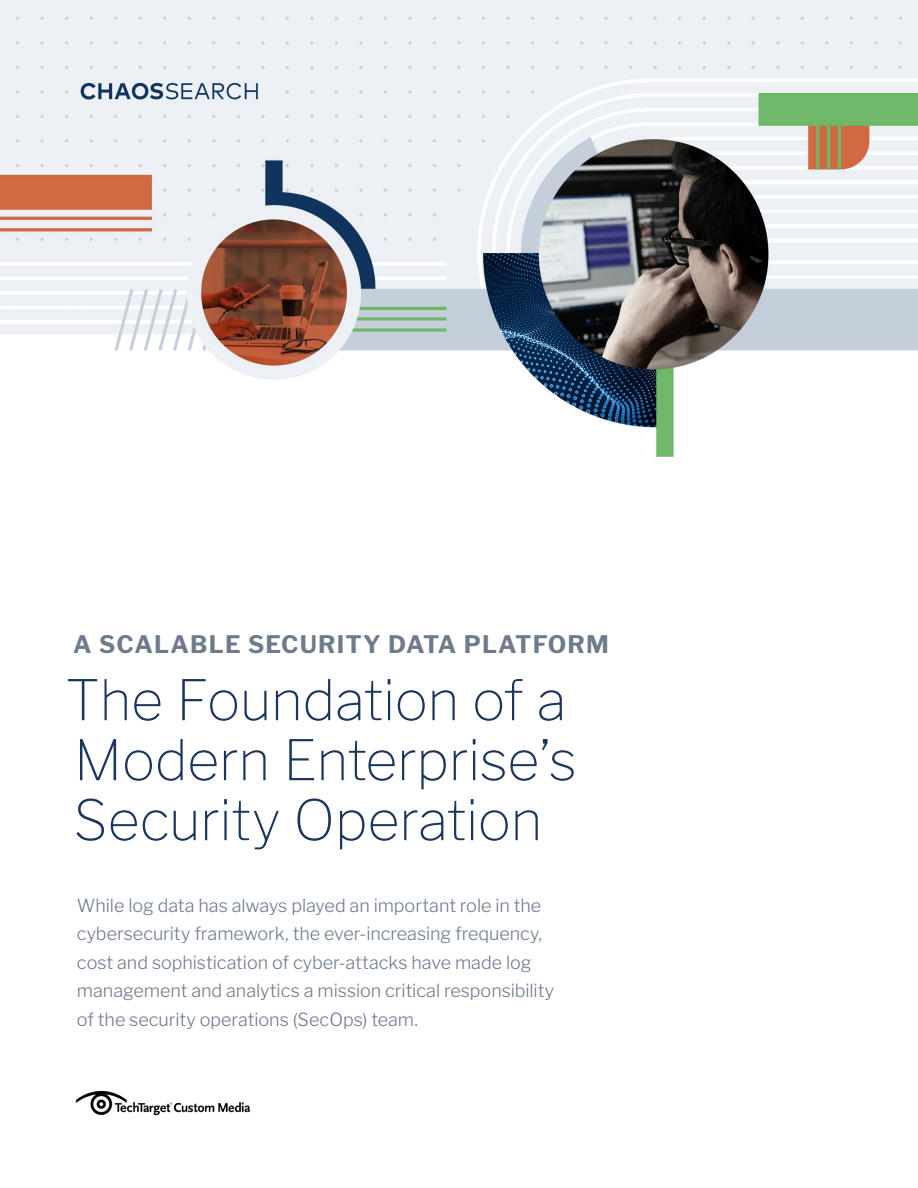
<style>
.page{position:relative;width:918px;height:1188px;background:#fff}
.page>*{position:absolute;margin:0;border:0;box-sizing:border-box;transform-origin:0 0}
.t1{font:100 55.5px/60px "Libre Franklin";letter-spacing:-.005em;color:#1b365d}
.t2{font:700 24px "Libre Franklin";letter-spacing:.05em;color:#6e7b8c}
.t3{font:300 18px/28.5px "Libre Franklin";letter-spacing:-.005em;color:#6e7b8c}
</style>
<div class="page">
<img style="left:0;top:0;width:918px;height:458px">
<img style="left:75px;top:1090px;width:175px;height:26px">
<h2 class="t2" style="left:73px;top:630px;width:537px">A SCALABLE SECURITY DATA PLATFORM</h2>
<h1 class="t1" style="left:65px;top:670px;width:513px">The Foundation of a<br>Modern Enterprise’s<br>Security Operation</h1>
<p class="t3" style="left:77px;top:891px;width:479px">While log data has always played an important role in the cybersecurity framework, the ever-increasing frequency, cost and sophistication of cyber-attacks have made log management and analytics a mission critical responsibility of the security operations (SecOps) team.</p>
</div>
